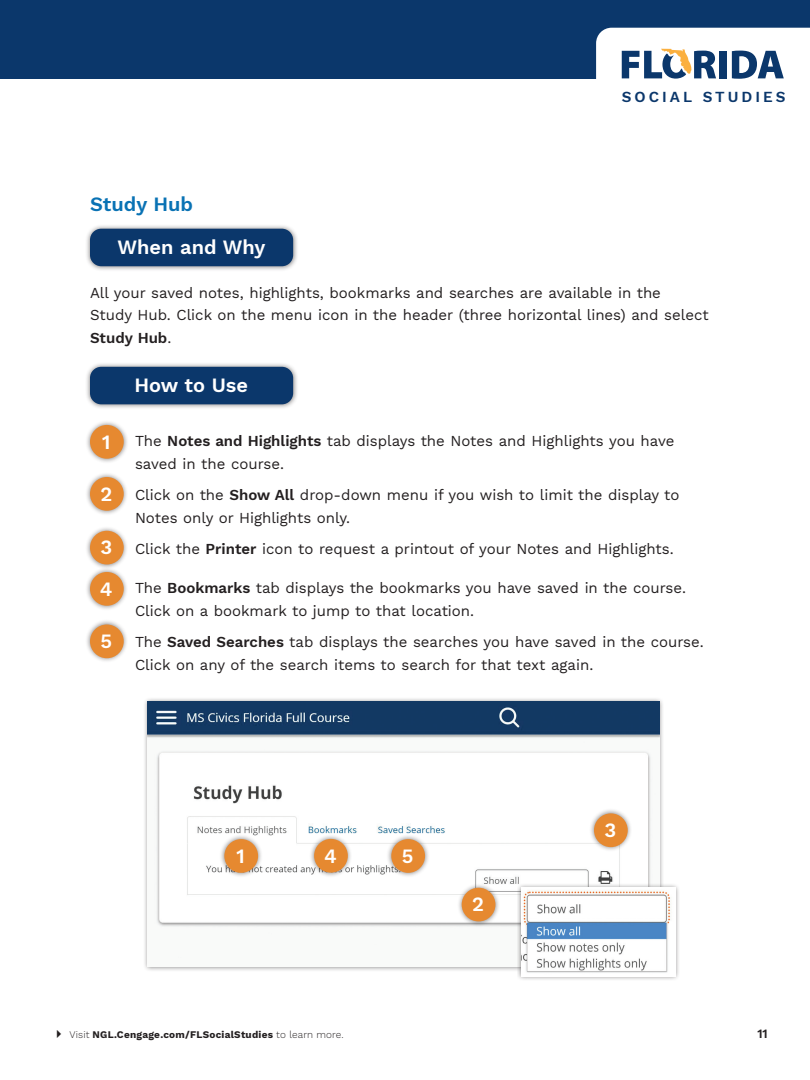
<style>
.page{position:relative;width:810px;height:1080px;background:#fff}
.page>*{position:absolute;margin:0;border:0;box-sizing:border-box;transform-origin:0 0}
.Subhead_B{font:600 20px "Work Sans";color:#fff}
.Subhead_B-2{font:600 20px "Work Sans";color:#0972b4}
.t1{font:600 15.12px "Work Sans";letter-spacing:.2em;color:#0b376b}
.Body{font:15px/22.5px "Work Sans";color:#231f20}
.t2{font:600 12.5px "Work Sans";color:#231f20}
.t3{font:700 10px "Work Sans";letter-spacing:.025em;color:#231f20}
.s1{font-weight:600}
.s2{font-weight:300}
</style>
<div class="page">
<div style="left:0;top:0;width:810px;height:79px;background:#0b376b"></div>
<svg style="left:596px;top:28px;width:214px;height:51px"></svg>
<div style="left:85px;top:224px;width:213px;height:47px;background:#231f20;opacity:.55"></div>
<div style="left:90px;top:229px;width:203px;height:37px;background:#0b376b;border-radius:11px"></div>
<div style="left:85px;top:362px;width:213px;height:48px;background:#231f20;opacity:.55"></div>
<div style="left:90px;top:367px;width:203px;height:37px;background:#0b376b;border-radius:11px"></div>
<div style="left:85px;top:420px;width:44px;height:44px;background:#231f20;opacity:.55"></div>
<div style="left:90px;top:425px;width:34px;height:34px;background:#e68930;border-radius:50%"></div>
<div style="left:85px;top:472px;width:44px;height:44px;background:#231f20;opacity:.55"></div>
<div style="left:90px;top:477px;width:34px;height:34px;background:#e68930;border-radius:50%"></div>
<div style="left:85px;top:526px;width:44px;height:43px;background:#231f20;opacity:.55"></div>
<div style="left:90px;top:531px;width:34px;height:33px;background:#e68930;border-radius:50%"></div>
<div style="left:85px;top:567px;width:44px;height:44px;background:#231f20;opacity:.55"></div>
<div style="left:90px;top:572px;width:34px;height:34px;background:#e68930;border-radius:50%"></div>
<div style="left:85px;top:620px;width:44px;height:43px;background:#231f20;opacity:.55"></div>
<div style="left:90px;top:624px;width:34px;height:34px;background:#e68930;border-radius:50%"></div>
<div style="left:143px;top:697px;width:522px;height:274px;background:#231f20;opacity:.55"></div>
<img style="left:148px;top:702px;width:512px;height:264px">
<div style="left:517px;top:883px;width:163px;height:98px;background:#231f20;opacity:.55"></div>
<img style="left:522px;top:888px;width:153px;height:88px">
<div style="left:219px;top:834px;width:44px;height:44px;background:#231f20;opacity:.55"></div>
<div style="left:224px;top:839px;width:34px;height:34px;background:#e68930;border-radius:50%"></div>
<div style="left:457px;top:883px;width:43px;height:43px;background:#231f20;opacity:.55"></div>
<div style="left:462px;top:888px;width:33px;height:33px;background:#e68930;border-radius:50%"></div>
<div style="left:589px;top:808px;width:44px;height:44px;background:#231f20;opacity:.55"></div>
<div style="left:594px;top:813px;width:34px;height:34px;background:#e68930;border-radius:50%"></div>
<div style="left:309px;top:834px;width:44px;height:44px;background:#231f20;opacity:.55"></div>
<div style="left:314px;top:839px;width:34px;height:34px;background:#e68930;border-radius:50%"></div>
<div style="left:386px;top:834px;width:44px;height:44px;background:#231f20;opacity:.55"></div>
<div style="left:391px;top:839px;width:34px;height:34px;background:#e68930;border-radius:50%"></div>
<p class="Subhead_B-2" style="left:90px;top:189px;width:105px">Study Hub</p>
<p class="Subhead_B" style="left:117px;top:232px;width:150px">When and Why</p>
<p class="t1" style="left:622px;top:86px;width:165px">SOCIAL STUDIES</p>
<p class="Body" style="left:90px;top:281px;width:620px">All your saved notes, highlights, bookmarks and searches are available in the<br>Study Hub. Click on the menu icon in the header (three horizontal lines) and select<br><span class="s1">Study Hub</span>.</p>
<p class="Subhead_B" style="left:102px;top:427px;width:10px">1</p>
<p class="Subhead_B" style="left:100px;top:479px;width:13px">2</p>
<p class="Subhead_B" style="left:100px;top:533px;width:13px">3</p>
<p class="Subhead_B" style="left:100px;top:574px;width:14px">4</p>
<p class="Subhead_B" style="left:100px;top:626px;width:13px">5</p>
<p class="Subhead_B" style="left:134px;top:370px;width:115px">How to Use</p>
<p class="Body" style="left:135px;top:429px;width:541px">The <span class="s1">Notes and Highlights</span> tab displays the Notes and Highlights you have saved in the course.</p>
<p class="Body" style="left:135px;top:483px;width:546px">Click on the <span class="s1">Show All</span> drop-down menu if you wish to limit the display to<br>Notes only or Highlights only.</p>
<p class="Body" style="left:135px;top:537px;width:540px">Click the <span class="s1">Printer</span> icon to request a printout of your Notes and Highlights.</p>
<p class="Body" style="left:135px;top:577px;width:553px">The <span class="s1">Bookmarks</span> tab displays the bookmarks you have saved in the course.<br>Click on a bookmark to jump to that location.</p>
<p class="Body" style="left:135px;top:631px;width:570px">The <span class="s1">Saved Searches</span> tab displays the searches you have saved in the course.<br>Click on any of the search items to search for that text again.</p>
<p class="Subhead_B" style="left:236px;top:841px;width:10px">1</p>
<p class="Subhead_B" style="left:324px;top:841px;width:14px">4</p>
<p class="Subhead_B" style="left:402px;top:841px;width:13px">5</p>
<p class="Subhead_B" style="left:472px;top:889px;width:13px">2</p>
<p class="Subhead_B" style="left:604px;top:815px;width:13px">3</p>
<p class="t3" style="left:70px;top:1027px;width:276px"><span class="s2">Visit</span> NGL.Cengage.com/FLSocialStudies <span class="s2">to learn more.</span></p>
<p class="t2" style="left:757px;top:1024px;width:12px">11</p>
</div>
